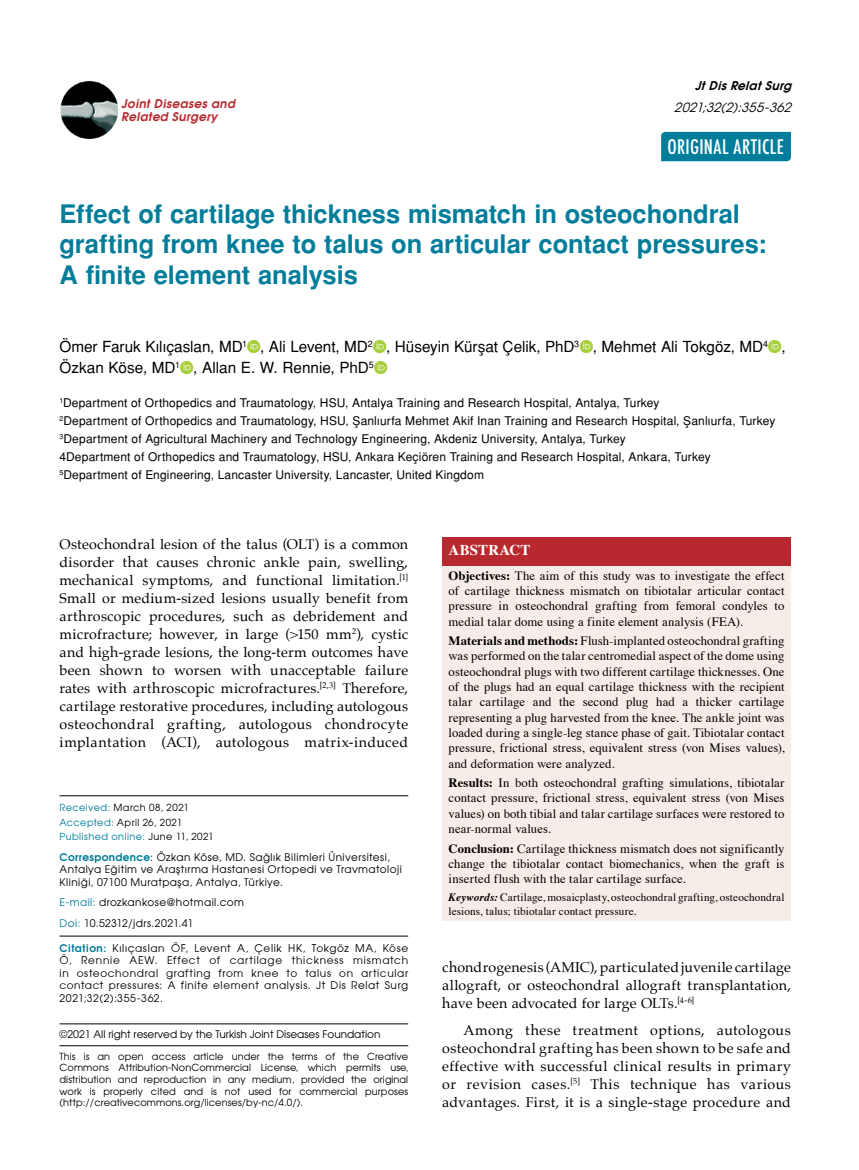
<style>
.page{position:relative;width:859px;height:1170px;background:#fff}
.page>*{position:absolute;margin:0;border:0;box-sizing:border-box;transform-origin:0 0}
.t1{font:700 25.5px/30.6px "Helvetica Tr";letter-spacing:-.005em;color:#007d9a}
.t2{font:500 condensed 19.5px "Futura";letter-spacing:.02em;color:#fff}
.t3{font:15.3px/21.3px "Helvetica Normal Tr";letter-spacing:-.005em;color:#000}
.t4{font:700 15px "Times";letter-spacing:.01em;color:#fff}
.t5{font:14.25px/18px "Palatino";letter-spacing:.02em;color:#000;text-align:justify}
.t6{font:12.75px/15.3px "Times";letter-spacing:.005em;color:#000;text-align:justify}
.t7{font:italic 12.75px "Avant Garde Tr";color:#000}
.t8{font:12px/18px "Helvetica Normal Tr";letter-spacing:.015em;color:#000}
.t9{font:12px/13.5px "Avant Garde Bold Italic Tr";letter-spacing:.03em;color:#b8292f}
.t10{font:italic 12px "Avant Garde Bold Tr";color:#000}
.t11{font:11.25px/13.5px "Times";letter-spacing:.01em;color:#000}
.t12{font:10.5px/12.3px "Avant Garde Tr";letter-spacing:.04em;color:#000}
.t13{font:10.5px/12.6px "Avant Garde";letter-spacing:.06em;color:#000;text-align:justify}
.t14{font:10.5px "Avant Garde Tr";color:#000}
.t15{font:9.75px/11.7px "Avant Garde Tr";letter-spacing:.015em;color:#000;text-align:justify}
.t16{font:9.75px/14.4px "Avant Garde Tr";letter-spacing:.045em;color:#000}
.s1{color:#007d9a}
.s2{font-family:"Avant Garde Bold Tr";color:#007d9a}
.s3{font-family:"Avant Garde Tr"}
.s4{font-weight:700}
.s5{font-weight:700;font-style:italic}
</style>
<div class="page">
<div style="left:661px;top:132px;width:130px;height:29px;background:#007d9a"></div>
<img style="left:60px;top:81px;width:59px;height:58px">
<hr style="left:60px;top:935px;width:348px;height:1px;background:#000">
<hr style="left:60px;top:795px;width:348px;height:1px;background:#000">
<div style="left:442px;top:563px;width:349px;height:357px;background:#f7ede8"></div>
<div style="left:442px;top:537px;width:349px;height:28px;background:#b8292f"></div>
<hr style="left:60px;top:1045px;width:348px;height:1px;background:#000">
<hr style="left:60px;top:1023px;width:348px;height:1px;background:#000">
<p class="t9" style="left:121px;top:96px;width:115px">Joint Diseases and<br>Related Surgery</p>
<p class="t10" style="left:695px;top:77px;width:102px">JtDisRelatSurg</p>
<p class="t7" style="left:674px;top:99px;width:123px">2021;32(2):355-362</p>
<h2 class="t2" style="left:667px;top:135px;width:118px">ORIGINAL ARTICLE</h2>
<h1 class="t1" style="left:60px;top:198px;width:708px">Effect of cartilage thickness mismatch in osteochondral grafting from knee to talus on articular contact pressures:<br>A finite element analysis</h1>
<p class="t3" style="left:60px;top:335px;width:728px">Ömer Faruk Kılıçaslan, MD<sup>1</sup> , Ali Levent, MD<sup>2</sup> , Hüseyin Kürşat Çelik, PhD<sup>3</sup> , Mehmet Ali Tokgöz, MD<sup>4</sup> ,<br>Özkan Köse, MD<sup>1</sup> , Allan E. W. Rennie, PhD<sup>5</sup></p>
<p class="t8" style="left:60px;top:393px;width:717px"><sup>1</sup>Department of Orthopedics and Traumatology, HSU, Antalya Training and Research Hospital, Antalya, Turkey<br><sup>2</sup>Department of Orthopedics and Traumatology, HSU, Şanlıurfa Mehmet Akif Inan Training and Research Hospital, Şanlıurfa, Turkey <sup>3</sup>Department of Agricultural Machinery and Technology Engineering, Akdeniz University, Antalya, Turkey<br>4Department of Orthopedics and Traumatology, HSU, Ankara Keçiören Training and Research Hospital, Ankara, Turkey <sup>5</sup>Department of Engineering, Lancaster University, Lancaster, United Kingdom</p>
<p class="t5" style="left:60px;top:534px;width:350px">Osteochondral lesion of the talus (OLT) is a common disorder that causes chronic ankle pain, swelling, mechanical symptoms, and functional limitation.<sup>[1] </sup>Small or medium-sized lesions usually benefit from arthroscopic procedures, such as debridement and microfracture; however, in large (&gt;150 mm<sup>2</sup>), cystic and high-grade lesions, the long-term outcomes have been shown to worsen with unacceptable failure rates with arthroscopic microfractures.<sup>[2,3]</sup> Therefore, cartilage restorative procedures, including autologous osteochondral grafting, autologous chondrocyte implantation (ACI), autologous matrix-induced</p>
<p class="t16" style="left:60px;top:800px;width:156px"><span class="s1">Received:</span> March 08, 2021<br><span class="s1">Accepted:</span> April 26, 2021<br><span class="s1">Published online:</span> June 11, 2021</p>
<p class="t12" style="left:60px;top:850px;width:344px"><span class="s2">Correspondence</span>: Özkan Köse, MD. Sağlık Bilimleri Üniversitesi,<br>Antalya Eğitim ve Araştırma Hastanesi Ortopedi ve Travmatoloji<br>Kliniği, 07100 Muratpaşa, Antalya, Türkiye.</p>
<p class="t12" style="left:60px;top:892px;width:186px;line-height:20.9px"><span class="s1">E-mail:</span> drozkankose@hotmail.com<br><span class="s1">Doi:</span> 10.52312/jdrs.2021.41</p>
<p class="t13" style="left:60px;top:941px;width:350px"><span class="s2">Citation:</span> Kılıçaslan ÖF, Levent A, Çelik HK, Tokgöz MA, Köse Ö, Rennie AEW. Effect of cartilage thickness mismatch in osteochondral grafting from knee to talus on articular contact pressures: A finite element analysis<span class="s3">. Jt Dis Relat Surg</span></p>
<p class="t12" style="left:60px;top:991px;width:105px">2021;32(2):355-362.</p>
<p class="t14" style="left:60px;top:1027px;width:322px">©2021 All right reserved by the Turkish Joint Diseases Foundation</p>
<p class="t15" style="left:60px;top:1049px;width:350px">This is an open access article under the terms of the Creative Commons Attribution-NonCommercial License, which permits use, distribution and reproduction in any medium, provided the original work is properly cited and is not used for commercial purposes (http://creativecommons.org/licenses/by-nc/4.0/).</p>
<p class="t4" style="left:449px;top:535px;width:83px">ABSTRACT</p>
<p class="t6" style="left:449px;top:566px;width:337px"><span class="s4">Objectives:</span> The aim of this study was to investigate the effect of cartilage thickness mismatch on tibiotalar articular contact pressure in osteochondral grafting from femoral condyles to medial talar dome using a finite element analysis (FEA).</p>
<p class="t6" style="left:449px;top:632px;width:337px"><span class="s4">Materials and methods:</span> Flush-implanted osteochondral grafting was performed on the talar centromedial aspect of the dome using osteochondral plugs with two different cartilage thicknesses. One of the plugs had an equal cartilage thickness with the recipient talar cartilage and the second plug had a thicker cartilage representing a plug harvested from the knee. The ankle joint was loaded during a single-leg stance phase of gait. Tibiotalar contact pressure, frictional stress, equivalent stress (von Mises values), and deformation were analyzed.</p>
<p class="t6" style="left:449px;top:774px;width:337px"><span class="s4">Results:</span> In both osteochondral grafting simulations, tibiotalar contact pressure, frictional stress, equivalent stress (von Mises values) on both tibial and talar cartilage surfaces were restored to near-normal values.</p>
<p class="t6" style="left:449px;top:839px;width:337px"><span class="s4">Conclusion:</span> Cartilage thickness mismatch does not significantly change the tibiotalar contact biomechanics, when the graft is inserted flush with the talar cartilage surface.</p>
<p class="t11" style="left:449px;top:889px;width:337px"><span class="s5">Keywords:</span> Cartilage, mosaicplasty, osteochondral grafting, osteochondral lesions, talus; tibiotalar contact pressure.</p>
<p class="t5" style="left:442px;top:958px;width:350px">chondrogenesis (AMIC), particulated juvenile cartilage allograft, or osteochondral allograft transplantation, have been advocated for large OLTs.<sup>[4-6]</sup></p>
<p class="t5" style="left:442px;top:1020px;width:350px;text-indent:21px">Among these treatment options, autologous osteochondral grafting has been shown to be safe and effective with successful clinical results in primary or revision cases.<sup>[5]</sup> This technique has various advantages. First, it is a single-stage procedure and</p>
</div>
